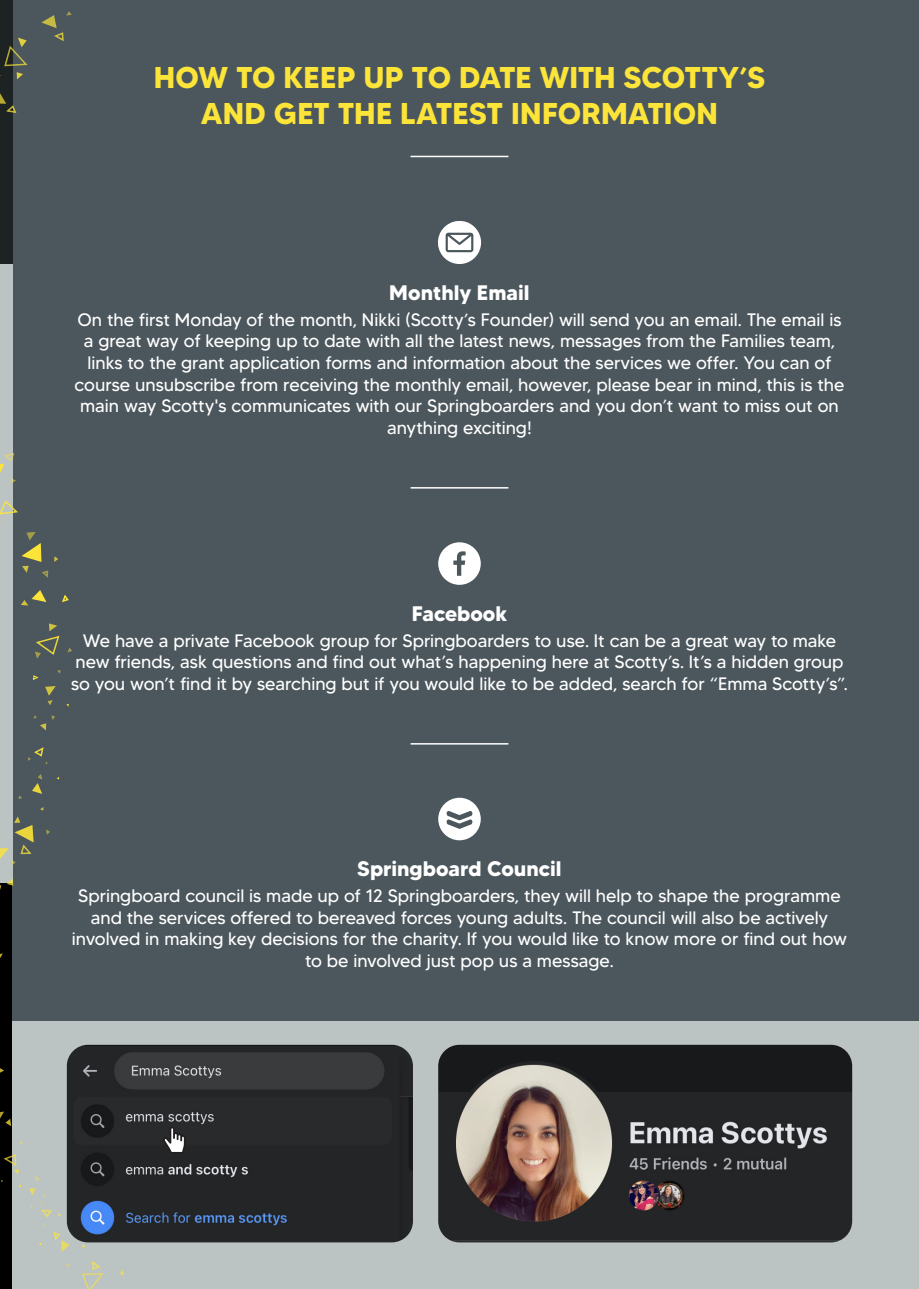
<style>
.page{position:relative;width:919px;height:1289px;background:#fff}
.page>*{position:absolute;margin:0;border:0;box-sizing:border-box;transform-origin:0 0}
.t1{font:700 30px/36px "MADETOMMY";color:#fce538;text-align:center}
.t2{font:700 21px "MADETOMMY";color:#fff}
.t3{font:18px/21.6px "MADETOMMY";color:#fff;text-align:center}
</style>
<div class="page">
<div style="left:0;top:883px;width:13px;height:405px;background:#000"></div>
<div style="left:13px;top:1020px;width:905px;height:268px;background:#bcc3c3"></div>
<img style="left:438px;top:1044px;width:414px;height:198px">
<div style="left:13px;top:0;width:905px;height:1020px;background:#4c575d"></div>
<hr style="left:410px;top:156px;width:98px;height:1px;background:#fff">
<div style="left:0;top:263px;width:13px;height:620px;background:#bcc3c3"></div>
<div style="left:0;top:0;width:13px;height:263px;background:#1d2323"></div>
<svg style="left:41px;top:11px;width:31px;height:30px"></svg>
<svg style="left:0;top:93px;width:17px;height:20px"></svg>
<svg style="left:0;top:38px;width:28px;height:41px"></svg>
<svg style="left:0;top:453px;width:16px;height:30px"></svg>
<svg style="left:0;top:500px;width:18px;height:22px"></svg>
<svg style="left:21px;top:590px;width:25px;height:15px"></svg>
<svg style="left:22px;top:532px;width:36px;height:46px"></svg>
<svg style="left:68px;top:647px;width:4px;height:5px"></svg>
<svg style="left:35px;top:623px;width:25px;height:35px"></svg>
<svg style="left:62px;top:595px;width:7px;height:7px"></svg>
<svg style="left:45px;top:686px;width:11px;height:19px"></svg>
<svg style="left:33px;top:675px;width:6px;height:5px"></svg>
<svg style="left:33px;top:715px;width:22px;height:15px"></svg>
<svg style="left:7px;top:878px;width:6px;height:7px"></svg>
<svg style="left:46px;top:829px;width:4px;height:5px"></svg>
<svg style="left:0;top:816px;width:34px;height:49px"></svg>
<svg style="left:32px;top:774px;width:10px;height:20px"></svg>
<svg style="left:28px;top:747px;width:19px;height:16px"></svg>
<svg style="left:0;top:1068px;width:4px;height:5px"></svg>
<svg style="left:0;top:1111px;width:11px;height:15px"></svg>
<svg style="left:3px;top:1153px;width:16px;height:20px"></svg>
<svg style="left:35px;top:1176px;width:5px;height:4px"></svg>
<svg style="left:82px;top:1261px;width:22px;height:27px"></svg>
<svg style="left:120px;top:1270px;width:4px;height:4px"></svg>
<svg style="left:29px;top:1187px;width:41px;height:64px"></svg>
<svg style="left:438px;top:542px;width:42px;height:43px"></svg>
<hr style="left:410px;top:487px;width:98px;height:1px;background:#fff">
<svg style="left:438px;top:221px;width:43px;height:43px"></svg>
<hr style="left:410px;top:743px;width:98px;height:1px;background:#fff">
<svg style="left:438px;top:797px;width:42px;height:43px"></svg>
<img style="left:67px;top:1044px;width:346px;height:198px">
<svg style="left:163px;top:1126px;width:23px;height:27px"></svg>
<p class="t1" style="left:154px;top:59px;width:613px">HOW TO KEEP UP TO DATE WITH SCOTTY’S<br>AND GET THE LATEST INFORMATION</p>
<p class="t2" style="left:389px;top:279px;width:142px">Monthly Email</p>
<p class="t3" style="left:75px;top:308px;width:771px">On the first Monday of the month, Nikki (Scotty’s Founder) will send you an email. The email is a great way of keeping up to date with all the latest news, messages from the Families team, links to the grant application forms and information about the services we offer. You can of course unsubscribe from receiving the monthly email, however, please bear in mind, this is the main way Scotty's communicates with our Springboarders and you don’t want to miss out on anything exciting!</p>
<p class="t2" style="left:412px;top:600px;width:97px">Facebook</p>
<p class="t3" style="left:71px;top:629px;width:778px">We have a private Facebook group for Springboarders to use. It can be a great way to make new friends, ask questions and find out what’s happening here at Scotty’s. It’s a hidden group so you won’t find it by searching but if you would like to be added, search for “Emma Scotty’s”.</p>
<p class="t2" style="left:357px;top:855px;width:206px">Springboard Council</p>
<p class="t3" style="left:72px;top:884px;width:776px">Springboard council is made up of 12 Springboarders, they will help to shape the programme and the services offered to bereaved forces young adults. The council will also be actively involved in making key decisions for the charity. If you would like to know more or find out how to be involved just pop us a message.</p>
</div>
